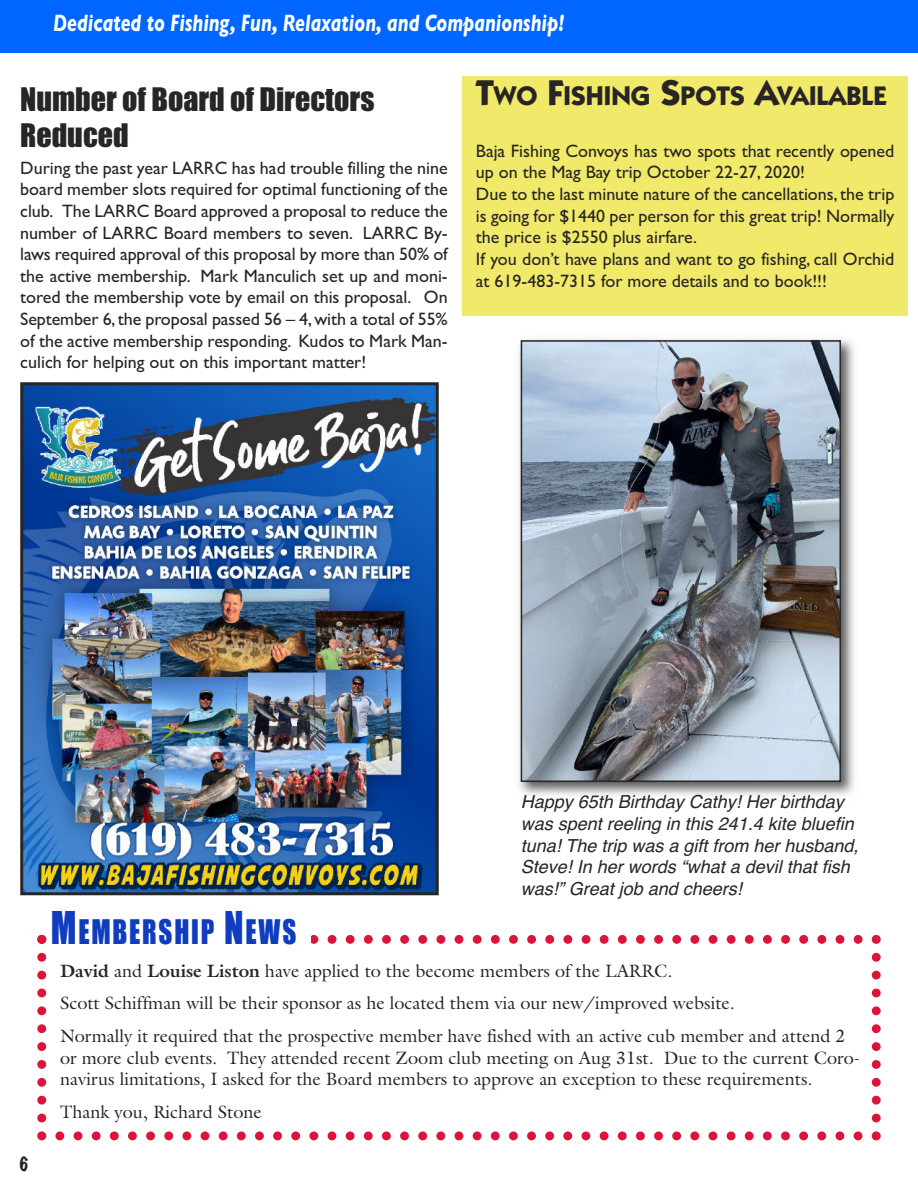
<style>
.page{position:relative;width:918px;height:1188px;background:#fff}
.page>*{position:absolute;margin:0;border:0;box-sizing:border-box;transform-origin:0 0}
.t1{font:31.35px "Impact";letter-spacing:.065em;color:#103cc0;scale:.86 1}
.t2{font:30px/36px "Impact";color:#272526}
.t3{font:700 27px "Itc Kabel";color:#272526}
.t4{font:italic 700 24px "Gill Sans";color:#fff;scale:.75 1}
.t5{font:18px/21.6px "Gill Sans";color:#272526;text-align:justify}
.t6{font:18px/32.7px "Galliard";color:#272526}
.t7{font:italic 18px/21.6px "Helvetica";color:#272526}
.t8{font:100 18px "Marker Felt";color:#272526}
.s1{font-size:36px}
.s2{font-size:41.85px}
.s3{font-weight:700}
</style>
<div class="page">
<div style="left:462px;top:76px;width:446px;height:240px;background:#f1e969"></div>
<div style="left:0;top:0;width:918px;height:52px;background:#06f"></div>
<svg style="left:37px;top:935px;width:844px;height:205px"></svg>
<div style="left:51px;top:911px;width:260px;height:43px;background:#fff"></div>
<img style="left:24px;top:386px;width:411px;height:505px">
<div style="left:20px;top:382px;width:419px;height:513px;border:3px solid #272526"></div>
<img style="left:518px;top:338px;width:336px;height:458px">
<img style="left:524px;top:343px;width:314px;height:436px">
<div style="left:521px;top:340px;width:320px;height:442px;border:2px solid #272526"></div>
<h3 class="t4" style="left:53px;top:9px;width:683px">Dedicated to Fishing, Fun, Relaxation, and Companionship!</h3>
<h2 class="t2" style="left:20px;top:83px;width:356px">Number of Board of Directors<br>Reduced</h2>
<h3 class="t3" style="left:476px;top:86px;width:413px"><span class="s1">T</span>WO <span class="s1">F</span>ISHING <span class="s1">S</span>POTS <span class="s1">A</span>VAILABLE</h3>
<p class="t5" style="left:476px;top:140px;width:420px;text-align:left">Baja Fishing Convoys has two spots that recently opened up on the Mag Bay trip October 22-27, 2020!<br>Due to the last minute nature of the cancellations,the trip is going for $1440 per person for this great trip! Normally the price is $2550 plus airfare.<br>If you don’t have plans and want to go fishing, call Orchid at 619-483-7315 for more details and to book!!!</p>
<p class="t5" style="left:20px;top:157px;width:429px">During the past year LARRC has had trouble filling the nine board member slots required for optimal functioning of the club. The LARRC Board approved a proposal to reduce the number of LARRC Board members to seven. LARRC By&shy;laws required approval of this proposal by more than 50% of the active membership. Mark Manculich set up and moni&shy;tored the membership vote by email on this proposal. On September 6,the proposal passed 56 – 4,with a total of 55% of the active membership responding. Kudos to Mark Man&shy;culich for helping out on this important matter!</p>
<h1 class="t1" style="left:51px;top:914px;width:287px"><span class="s2">M</span>EMBERSHIP <span class="s2">N</span>EWS</h1>
<p class="t7" style="left:521px;top:791px;width:339px">Happy 65th Birthday Cathy! Her birthday was spent reeling in this 241.4 kite bluefin tuna! The trip was a gift from her husband, Steve! In her words “what a devil that fish was!” Great job and cheers!</p>
<p class="t8" style="left:19px;top:1150px;width:12px">6</p>
<p class="t6" style="left:60px;top:954px;width:787px"><span class="s3">David</span> and <span class="s3">Louise Liston</span> have applied to the become members of the LARRC.<br>Scott Schiffman will be their sponsor as he located them via our new/improved website.<br>Normally it required that the prospective member have fished with an active cub member and attend 2</p>
<p class="t6" style="left:60px;top:1047px;width:802px;line-height:21.6px">or more club events. They attended recent Zoom club meeting on Aug 31st. Due to the current Coro&shy;navirus limitations, I asked for the Board members to approve an exception to these requirements.</p>
<p class="t6" style="left:60px;top:1095px;width:203px">Thank you, Richard Stone</p>
</div>
